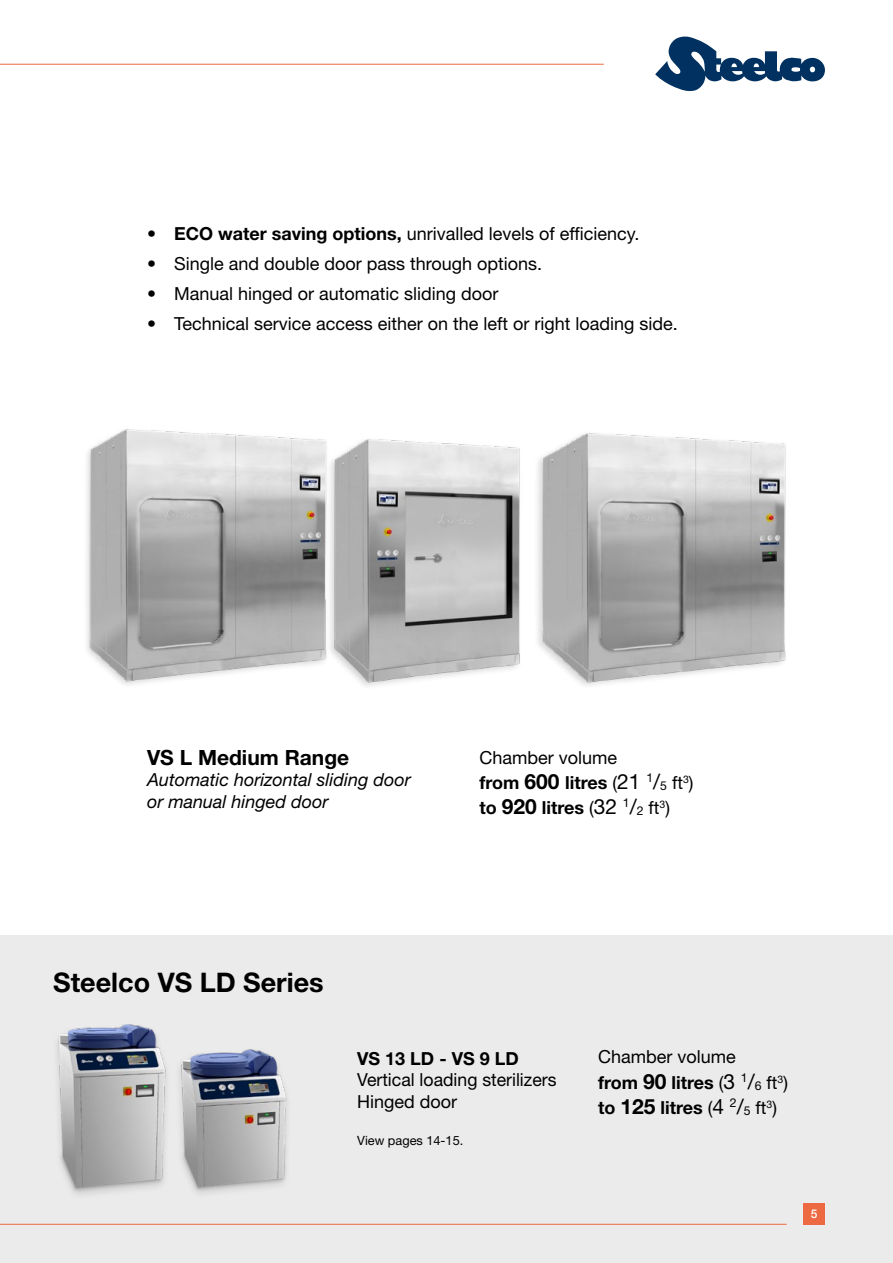
<style>
.page{position:relative;width:893px;height:1263px;background:#fff}
.page>*{position:absolute;margin:0;border:0;box-sizing:border-box;transform-origin:0 0}
.t1{font:700 27px "Helvetica Neue LT Std";color:#000}
.t2{font:700 21px "Helvetica Neue LT Std";color:#000}
.t3{font:18px/25.2px "Helvetica Neue LT Std";color:#000}
.t4{font:italic 18px/21.6px "Helvetica Neue LT Std";color:#000}
.t5{font:700 18px "Helvetica Neue LT Std";color:#000}
.t6{font:12.75px "Helvetica Neue LT Std";color:#000}
.t7{font:500 12px "Helvetica Neue LT Std";color:#fff}
.s1{font-weight:700}
.s2{font-weight:700;font-size:21px}
.s3{font-size:21px}
.s4{font-size:12.3px}
</style>
<div class="page">
<img style="left:87px;top:429px;width:196px;height:256px">
<div style="left:0;top:935px;width:893px;height:328px;background:#ebebeb"></div>
<img style="left:594px;top:433px;width:192px;height:252px">
<img style="left:57px;top:1024px;width:99px;height:171px">
<img style="left:156px;top:1037px;width:131px;height:157px">
<img style="left:283px;top:433px;width:311px;height:253px">
<svg style="left:655px;top:37px;width:170px;height:54px"></svg>
<hr style="left:0;top:64px;width:604px;height:1px;background:#ed6942">
<div style="left:804px;top:1203px;width:21px;height:22px;background:#ed6942"></div>
<hr style="left:0;top:1224px;width:787px;height:1px;background:#ed6942">
<p class="t3" style="left:147px;top:220px;width:494px"><span class="s1">• ECO water saving options,</span> unrivalled levels of efficiency.</p>
<p class="t3" style="left:147px;top:250px;width:397px">• Single and double door pass through options.</p>
<p class="t3" style="left:147px;top:280px;width:353px">• Manual hinged or automatic sliding door</p>
<p class="t3" style="left:147px;top:311px;width:532px">• Technical service access either on the left or right loading side.</p>
<p class="t2" style="left:147px;top:744px;width:204px">VS L Medium Range</p>
<p class="t4" style="left:147px;top:769px;width:265px">Automatic horizontal sliding door or manual hinged door</p>
<p class="t3" style="left:479px;top:745px;width:216px">Chamber volume<br><span class="s1">from</span> <span class="s2">600</span> <span class="s1">litres</span> (<span class="s3">21</span> <sup>1</sup><span class="s3">/</span><span class="s4">5</span> ft<sup>3</sup>) <span class="s1">to</span> <span class="s2">920</span> <span class="s1">litres</span> (<span class="s3">32</span> <sup>1</sup><span class="s3">/</span><span class="s4">2</span> ft<sup>3</sup>)</p>
<h1 class="t1" style="left:53px;top:965px;width:272px">Steelco VS LD Series</h1>
<p class="t5" style="left:357px;top:1047px;width:163px">VS 13 LD - VS 9 LD</p>
<p class="t3" style="left:357px;top:1069px;width:201px;line-height:21.6px">Vertical loading sterilizers<br>Hinged door</p>
<p class="t6" style="left:357px;top:1132px;width:108px">View pages 14-15.</p>
<p class="t3" style="left:598px;top:1044px;width:191px">Chamber volume<br><span class="s1">from</span> <span class="s2">90</span> <span class="s1">litres</span> (<span class="s3">3</span> <sup>1</sup><span class="s3">/</span><span class="s4">6</span> ft<sup>3</sup>) <span class="s1">to</span> <span class="s2">125</span> <span class="s1">litres</span> (<span class="s3">4</span> <sup>2</sup><span class="s3">/</span><span class="s4">5</span> ft<sup>3</sup>)</p>
<p class="t7" style="left:811px;top:1207px;width:8px">5</p>
</div>
